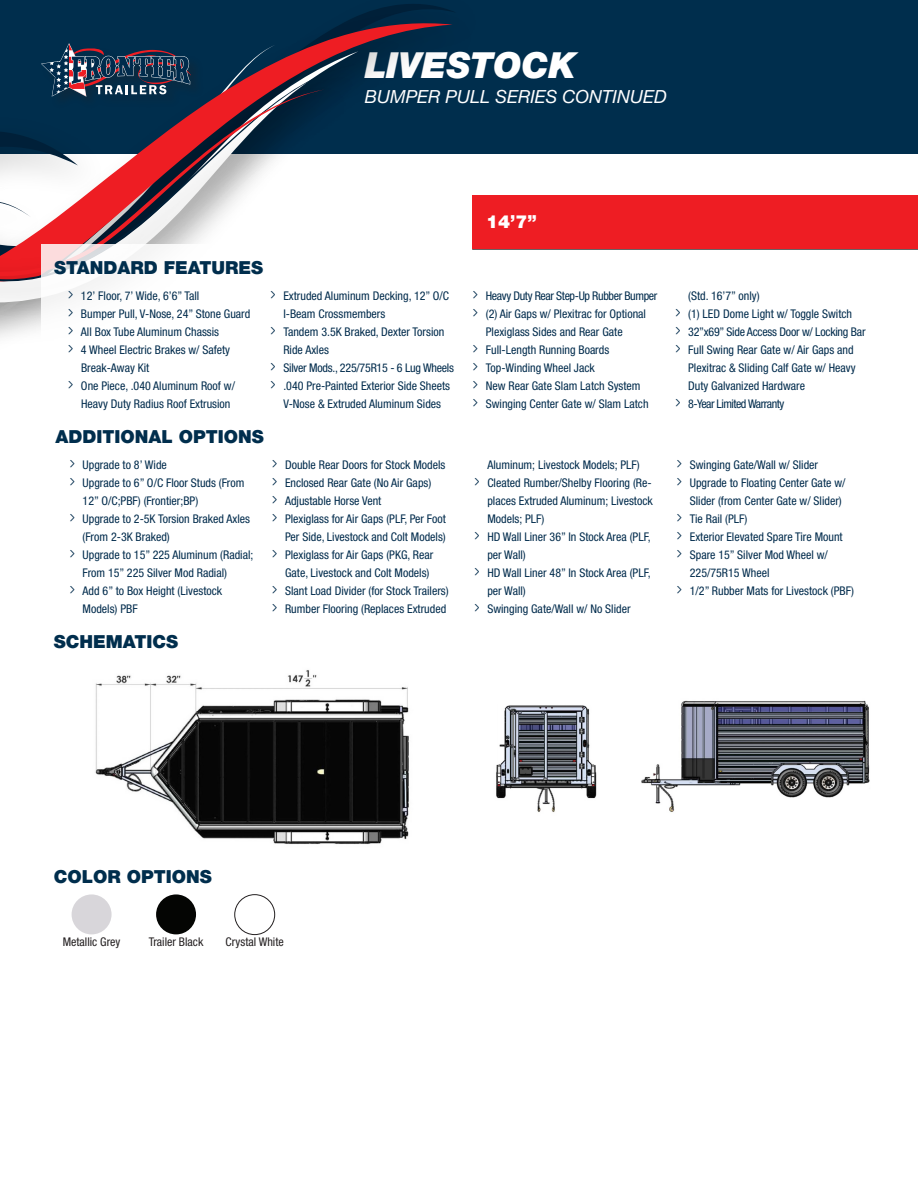
<style>
.page{position:relative;width:918px;height:1188px;background:#fff}
.page>*{position:absolute;margin:0;border:0;box-sizing:border-box;transform-origin:0 0}
.Default{font:italic 900 36px "Helvetica Neue LT Pro";letter-spacing:-.01em;color:#fff}
.Default-2{font:900 18px "Helvetica Neue LT Pro";color:#002e4d}
.Default-3{font:italic 18px "Helvetica Neue";color:#fff}
.Default-4{font:900 18px "Helvetica Neue LT Pro";color:#fff}
.t1{font:condensed 12px/18px "Helvetica Neue LT Pro";color:#002b4c}
.t2{font:condensed 12px "Helvetica Neue LT Pro";letter-spacing:-.02em;color:#002b4c}
.t3{font:condensed 12px "Helvetica Neue LT Pro";color:#231f20}
.t4{font:condensed 12px "Helvetica Neue LT Pro";letter-spacing:-.03em;color:#002b4c}
.t5{font:condensed 12px "Helvetica Neue LT Pro";letter-spacing:-.04em;color:#002b4c}
</style>
<div class="page">
<div style="left:0;top:0;width:918px;height:153px;background:#002e4d"></div>
<img style="left:0;top:23px;width:413px;height:314px">
<img style="left:0;top:37px;width:410px;height:298px">
<img style="left:0;top:62px;width:380px;height:269px">
<svg style="left:0;top:89px;width:325px;height:191px"></svg>
<div style="left:41px;top:44px;width:164px;height:66px;background:#002d4c"></div>
<svg style="left:41px;top:43px;width:150px;height:54px"></svg>
<div style="left:41px;top:244px;width:416px;height:100px;background:#fff"></div>
<div style="left:472px;top:195px;width:446px;height:54px;background:#ee1d23"></div>
<img style="left:95px;top:670px;width:314px;height:174px">
<img style="left:641px;top:700px;width:229px;height:112px">
<img style="left:496px;top:705px;width:101px;height:108px">
<div style="left:72px;top:894px;width:40px;height:40px;background:#d8d6da;border-radius:50%"></div>
<div style="left:156px;top:894px;width:40px;height:40px;background:#040503;border-radius:50%"></div>
<div style="left:235px;top:894px;width:40px;height:41px;border:1px solid #231f20;border-radius:50%"></div>
<svg style="left:69px;top:291px;width:4px;height:4px"></svg>
<p class="Default" style="left:365px;top:44px;width:213px">LIVESTOCK</p>
<p class="Default-3" style="left:365px;top:84px;width:304px">BUMPER PULL SERIES CONTINUED</p>
<p class="Default-2" style="left:54px;top:257px;width:211px">STANDARD FEATURES</p>
<p class="t1" style="left:81px;top:286px;width:120px">12’ Floor, 7’ Wide, 6’6” Tall</p>
<p class="t1" style="left:81px;top:304px;width:171px">Bumper Pull, V-Nose, 24” Stone Guard</p>
<p class="t1" style="left:81px;top:322px;width:140px">All Box Tube Aluminum Chassis</p>
<p class="t1" style="left:81px;top:340px;width:151px">4 Wheel Electric Brakes w/ Safety<br>Break-Away Kit</p>
<p class="t1" style="left:81px;top:376px;width:156px">One Piece, .040 Aluminum Roof w/<br>Heavy Duty Radius Roof Extrusion</p>
<p class="Default-2" style="left:56px;top:426px;width:210px">ADDITIONAL OPTIONS</p>
<p class="t1" style="left:83px;top:455px;width:86px">Upgrade to 8’ Wide</p>
<p class="t1" style="left:83px;top:473px;width:163px">Upgrade to 6” O/C Floor Studs (From<br>12” O/C;PBF) (Frontier;BP)</p>
<p class="t1" style="left:83px;top:509px;width:169px">Upgrade to 2-5K Torsion Braked Axles (From 2-3K Braked)</p>
<p class="t1" style="left:83px;top:545px;width:172px">Upgrade to 15” 225 Aluminum (Radial;<br>From 15” 225 Silver Mod Radial)</p>
<p class="t1" style="left:83px;top:581px;width:141px">Add 6” to Box Height (Livestock<br>Models) PBF</p>
<p class="Default-2" style="left:54px;top:631px;width:126px">SCHEMATICS</p>
<p class="t1" style="left:283px;top:286px;width:167px">Extruded Aluminum Decking, 12” O/C<br>I-Beam Crossmembers</p>
<p class="t1" style="left:283px;top:322px;width:162px">Tandem 3.5K Braked, Dexter Torsion<br>Ride Axles</p>
<p class="t2" style="left:283px;top:360px;width:172px">Silver Mods., 225/75R15 - 6 Lug Wheels</p>
<p class="t1" style="left:283px;top:376px;width:168px">.040 Pre-Painted Exterior Side Sheets<br>V-Nose &amp; Extruded Aluminum Sides</p>
<p class="t1" style="left:285px;top:455px;width:162px">Double Rear Doors for Stock Models</p>
<p class="t1" style="left:285px;top:473px;width:148px">Enclosed Rear Gate (No Air Gaps)</p>
<p class="t1" style="left:285px;top:491px;width:98px">Adjustable Horse Vent</p>
<p class="t1" style="left:285px;top:509px;width:162px">Plexiglass for Air Gaps (PLF, Per Foot<br>Per Side, Livestock and Colt Models)</p>
<p class="t1" style="left:285px;top:545px;width:150px">Plexiglass for Air Gaps (PKG, Rear<br>Gate, Livestock and Colt Models)</p>
<p class="t1" style="left:285px;top:581px;width:165px">Slant Load Divider (for Stock Trailers)</p>
<p class="t1" style="left:285px;top:599px;width:163px">Rumber Flooring (Replaces Extruded</p>
<p class="Default-4" style="left:486px;top:211px;width:52px">14’7”</p>
<p class="t4" style="left:486px;top:288px;width:173px">Heavy Duty Rear Step-Up Rubber Bumper</p>
<p class="t1" style="left:486px;top:304px;width:162px">(2) Air Gaps w/ Plexitrac for Optional<br>Plexiglass Sides and Rear Gate</p>
<p class="t1" style="left:486px;top:340px;width:125px">Full-Length Running Boards</p>
<p class="t1" style="left:486px;top:358px;width:111px">Top-Winding Wheel Jack</p>
<p class="t1" style="left:486px;top:376px;width:156px">New Rear Gate Slam Latch System</p>
<p class="t1" style="left:486px;top:394px;width:164px">Swinging Center Gate w/ Slam Latch</p>
<p class="t1" style="left:487px;top:455px;width:154px">Aluminum; Livestock Models; PLF)</p>
<p class="t1" style="left:487px;top:473px;width:167px;text-align:justify">Cleated Rumber/Shelby Flooring (Re&shy;places Extruded Aluminum; Livestock Models; PLF)</p>
<p class="t1" style="left:487px;top:527px;width:165px">HD Wall Liner 36” In Stock Area (PLF, per Wall)</p>
<p class="t1" style="left:487px;top:563px;width:165px">HD Wall Liner 48” In Stock Area (PLF, per Wall)</p>
<p class="t1" style="left:487px;top:599px;width:145px">Swinging Gate/Wall w/ No Slider</p>
<p class="t1" style="left:688px;top:286px;width:73px">(Std. 16’7” only)</p>
<p class="t1" style="left:688px;top:304px;width:165px">(1) LED Dome Light w/ Toggle Switch</p>
<p class="t2" style="left:688px;top:324px;width:179px">32”x69” Side Access Door w/ Locking Bar</p>
<p class="t1" style="left:688px;top:340px;width:169px">Full Swing Rear Gate w/ Air Gaps and<br>Plexitrac &amp; Sliding Calf Gate w/ Heavy<br>Duty Galvanized Hardware</p>
<p class="t5" style="left:688px;top:396px;width:98px">8-Year Limited Warranty</p>
<p class="t1" style="left:690px;top:455px;width:130px">Swinging Gate/Wall w/ Slider</p>
<p class="t1" style="left:690px;top:473px;width:157px">Upgrade to Floating Center Gate w/<br>Slider (from Center Gate w/ Slider)</p>
<p class="t1" style="left:690px;top:509px;width:59px">Tie Rail (PLF)</p>
<p class="t1" style="left:690px;top:527px;width:154px">Exterior Elevated Spare Tire Mount</p>
<p class="t1" style="left:690px;top:545px;width:140px">Spare 15” Silver Mod Wheel w/<br>225/75R15 Wheel</p>
<p class="t1" style="left:690px;top:581px;width:166px">1/2” Rubber Mats for Livestock (PBF)</p>
<p class="Default-2" style="left:54px;top:866px;width:160px">COLOR OPTIONS</p>
<p class="t3" style="left:63px;top:935px;width:59px">Metallic Grey</p>
<p class="t3" style="left:149px;top:935px;width:56px">Trailer Black</p>
<p class="t3" style="left:226px;top:935px;width:60px">Crystal White</p>
</div>
